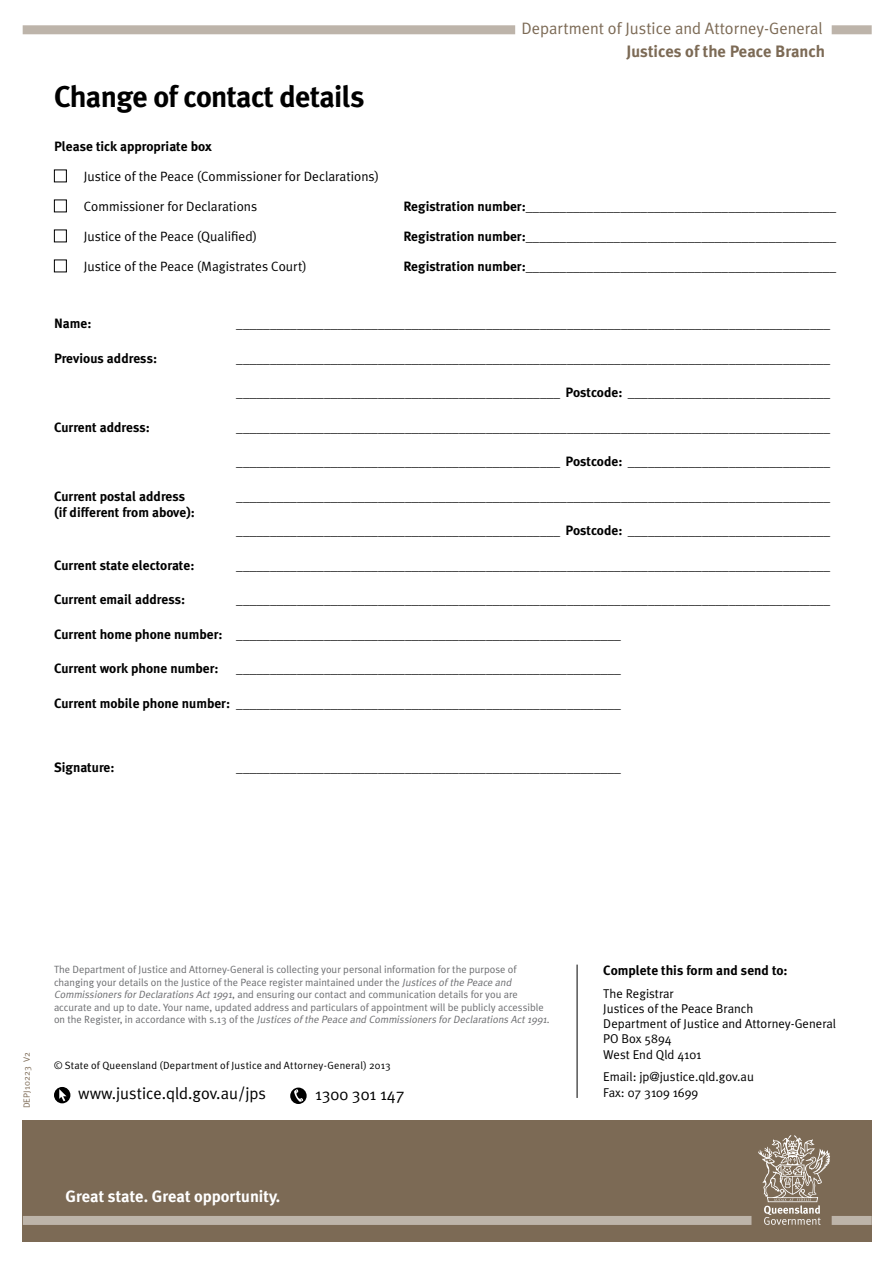
<style>
.page{position:relative;width:893px;height:1263px;background:#fff}
.page>*{position:absolute;margin:0;border:0;box-sizing:border-box;transform-origin:0 0}
.t1{font:700 30px "Meta Plus";letter-spacing:-.02em;color:#000}
.t2{font:16.5px "Meta Plus Normal";color:#7c6a55}
.t3{font:16.5px "Meta Plus Normal";color:#000}
.t4{font:700 16.5px "Meta Plus";color:#fff}
.t5{font:700 16.5px "Meta Plus";color:#7c6a55}
.t6{font:700 13.5px "Meta Plus";color:#000}
.t7{font:13.5px "Meta Plus Normal";color:#000}
.t8{font:12.75px/15.3px "Meta Plus Normal";color:#000}
.t9{font:10.5px/12.6px "Meta Plus Normal";color:#6d6e71}
.t10{font:10.5px "Meta Plus Normal";letter-spacing:.02em;color:#000}
.t11{font:9px "Meta Plus Normal";letter-spacing:.02em;color:#7c6a55}
.s1{font-style:italic}
</style>
<div class="page">
<div style="left:23px;top:1120px;width:849px;height:122px;background:#7c6a55"></div>
<svg style="left:758px;top:1135px;width:72px;height:90px"></svg>
<div style="left:23px;top:1216px;width:728px;height:9px;background:#bdb4a9"></div>
<div style="left:832px;top:1216px;width:40px;height:9px;background:#bdb4a9"></div>
<div style="left:23px;top:25px;width:492px;height:9px;background:#bdb4aa"></div>
<div style="left:832px;top:25px;width:40px;height:9px;background:#bdb4aa"></div>
<div style="left:54px;top:170px;width:13px;height:12px;border:1px solid #000"></div>
<div style="left:54px;top:200px;width:13px;height:12px;border:1px solid #000"></div>
<div style="left:54px;top:230px;width:13px;height:12px;border:1px solid #000"></div>
<div style="left:54px;top:260px;width:13px;height:12px;border:1px solid #000"></div>
<hr style="left:577px;top:964px;width:1px;height:134px;background:#000">
<div style="left:54px;top:1087px;width:16px;height:16px;background:#000;border-radius:50%"></div>
<svg style="left:59px;top:1089px;width:8px;height:12px"></svg>
<svg style="left:290px;top:1087px;width:17px;height:17px"></svg>
<svg style="left:294px;top:1089px;width:9px;height:13px"></svg>
<h1 class="t1" style="left:54px;top:80px;width:312px">Change of contact details</h1>
<p class="t2" style="left:521px;top:19px;width:303px">Department of Justice and Attorney-General</p>
<p class="t5" style="left:626px;top:41px;width:200px">Justices of the Peace Branch</p>
<p class="t6" style="left:54px;top:139px;width:159px">Please tick appropriate box</p>
<p class="t7" style="left:84px;top:169px;width:297px">Justice of the Peace (Commissioner for Declarations)</p>
<p class="t7" style="left:84px;top:199px;width:175px">Commissioner for Declarations</p>
<p class="t6" style="left:403px;top:199px;width:434px">Registration number:______________________________________________</p>
<p class="t7" style="left:84px;top:229px;width:175px">Justice of the Peace (Qualified)</p>
<p class="t6" style="left:403px;top:229px;width:434px">Registration number:______________________________________________</p>
<p class="t7" style="left:84px;top:259px;width:225px">Justice of the Peace (Magistrates Court)</p>
<p class="t6" style="left:403px;top:259px;width:434px">Registration number:______________________________________________</p>
<p class="t6" style="left:54px;top:316px;width:39px">Name:</p>
<p class="t6" style="left:54px;top:350px;width:105px">Previous address:</p>
<p class="t6" style="left:54px;top:419px;width:97px">Current address:</p>
<p class="t6" style="left:236px;top:316px;width:595px">________________________________________________________________________________________</p>
<p class="t6" style="left:236px;top:350px;width:595px">________________________________________________________________________________________</p>
<p class="t6" style="left:236px;top:385px;width:595px">________________________________________________ Postcode: ______________________________</p>
<p class="t6" style="left:236px;top:419px;width:595px">________________________________________________________________________________________</p>
<p class="t6" style="left:236px;top:454px;width:595px">________________________________________________ Postcode: ______________________________</p>
<p class="t6" style="left:54px;top:488px;width:133px">Current postal address</p>
<p class="t6" style="left:236px;top:488px;width:595px">________________________________________________________________________________________</p>
<p class="t6" style="left:54px;top:505px;width:143px">(if different from above):</p>
<p class="t6" style="left:236px;top:523px;width:595px">________________________________________________ Postcode: ______________________________</p>
<p class="t6" style="left:54px;top:557px;width:142px">Current state electorate:</p>
<p class="t6" style="left:236px;top:557px;width:595px">________________________________________________________________________________________</p>
<p class="t6" style="left:54px;top:592px;width:133px">Current email address:</p>
<p class="t6" style="left:236px;top:592px;width:595px">________________________________________________________________________________________</p>
<p class="t6" style="left:54px;top:626px;width:568px">Current home phone number: _________________________________________________________</p>
<p class="t6" style="left:54px;top:661px;width:166px">Current work phone number:</p>
<p class="t6" style="left:236px;top:661px;width:386px">_________________________________________________________</p>
<p class="t6" style="left:54px;top:695px;width:568px">Current mobile phone number: _________________________________________________________</p>
<p class="t6" style="left:54px;top:760px;width:62px">Signature:</p>
<p class="t6" style="left:236px;top:760px;width:386px">_________________________________________________________</p>
<p class="t11" style="left:22px;top:1108px;width:58px;rotate:-90deg">DEPJ10223 V2</p>
<p class="t9" style="left:54px;top:963px;width:497px">The Department of Justice and Attorney-General is collecting your personal information for the purpose of changing your details on the Justice of the Peace register maintained under the <span class="s1">Justices of the Peace and Commissioners forDeclarations Act1991</span>, and ensuring our contact and communication details for you are accurate and up to date. Your name, updated address and particulars of appointment will be publicly accessible o n t h e R e g i s t e r, i n a c c o rd a n c e w i t h s . 1 3 o f t h e <span class="s1">Justices of the Peace and Commissioners forDeclarations Act1991</span>.</p>
<p class="t6" style="left:603px;top:962px;width:186px">Complete this form and send to:</p>
<p class="t8" style="left:603px;top:985px;width:234px">The Registrar<br>Justices of the Peace Branch<br>Department of Justice and Attorney-General<br>PO Box 5894<br>West End Qld 4101</p>
<p class="t8" style="left:603px;top:1069px;width:152px">Email: jp@justice.qld.gov.au<br>Fax: 07 3109 1699</p>
<p class="t10" style="left:54px;top:1060px;width:338px">© State of Queensland (Department of Justice and Attorney-General) 2013</p>
<p class="t3" style="left:78px;top:1084px;width:189px">www.justice.qld.gov.au/jps</p>
<p class="t3" style="left:315px;top:1085px;width:91px">1300 301 147</p>
<p class="t4" style="left:66px;top:1186px;width:216px">Great state. Great opportunity.</p>
</div>
